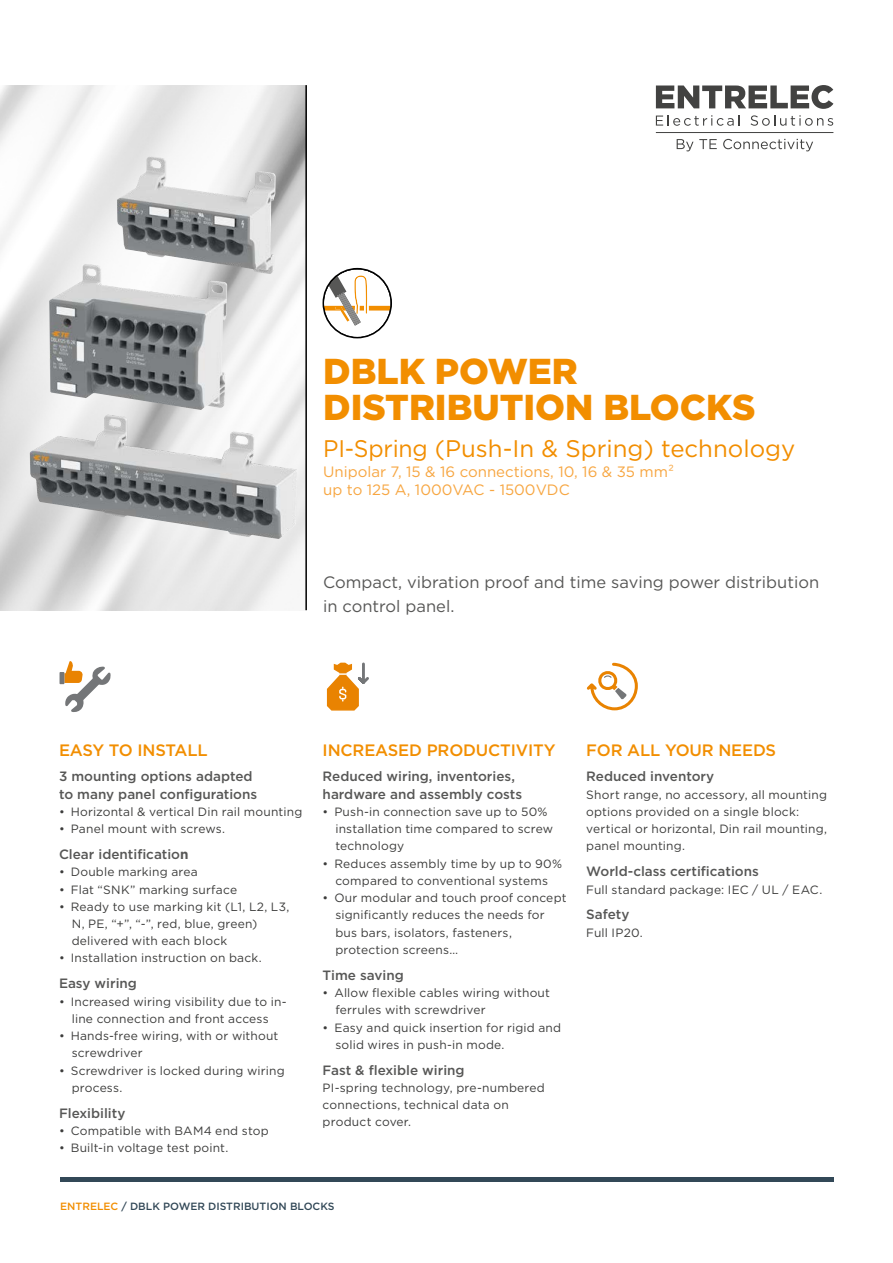
<style>
.page{position:relative;width:893px;height:1263px;background:#fff}
.page>*{position:absolute;margin:0;border:0;box-sizing:border-box;transform-origin:0 0}
.t1{font:900 36px/36px "Gotham";color:#f28e00}
.t2{font:24px "Gotham";color:#f28e00;scale:.96 1}
.t3{font:16.5px/24px "Gotham";color:#575756}
.t4{font:500 16.5px "Gotham";letter-spacing:-.01em;color:#f28e00}
.t5{font:15px/18px "Gotham";color:#f7a641}
.t6{font:500 13.5px/17.2px "Gotham";color:#575756}
.t7{font:12px/17.2px "Gotham";letter-spacing:.015em;color:#3c3c3b}
.t8{font:500 10.5px "Gotham";color:#324857}
.s1{font-weight:700}
.s2{color:#f28e00}
</style>
<div class="page">
<svg style="left:325px;top:269px;width:66px;height:69px"></svg>
<div style="left:322px;top:268px;width:70px;height:70px;border:2px solid #000;border-radius:50%"></div>
<svg style="left:587px;top:663px;width:51px;height:47px"></svg>
<svg style="left:656px;top:85px;width:177px;height:24px"></svg>
<svg style="left:656px;top:115px;width:83px;height:11px"></svg>
<svg style="left:750px;top:115px;width:83px;height:11px"></svg>
<svg style="left:677px;top:139px;width:16px;height:12px"></svg>
<svg style="left:699px;top:139px;width:18px;height:10px"></svg>
<svg style="left:723px;top:139px;width:90px;height:12px"></svg>
<hr style="left:656px;top:132px;width:177px;height:1px;background:#424241">
<div style="left:60px;top:1177px;width:773px;height:5px;background:#324857"></div>
<svg style="left:64px;top:661px;width:47px;height:51px"></svg>
<hr style="left:60px;top:672px;width:4px;height:12px;background:#747678">
<svg style="left:327px;top:662px;width:42px;height:48px"></svg>
<hr style="left:305px;top:85px;width:2px;height:525px;background:#000">
<img style="left:117px;top:156px;width:159px;height:118px">
<img style="left:49px;top:264px;width:178px;height:146px">
<img style="left:30px;top:415px;width:267px;height:124px">
<h1 class="t1" style="left:323px;top:353px;width:434px">DBLK POWER<br>DISTRIBUTION BLOCKS</h1>
<h2 class="t2" style="left:323px;top:433px;width:493px">PI-Spring (Push-In &amp; Spring) technology</h2>
<p class="t5" style="left:323px;top:463px;width:352px">Unipolar 7, 15 &amp; 16 connections, 10, 16 &amp; 35 mm² up to 125 A, 1000VAC - 1500VDC</p>
<h3 class="t3" style="left:323px;top:569px;width:498px">Compact, vibration proof and time saving power distribution in control panel.</h3>
<h3 class="t4" style="left:59px;top:739px;width:150px">EASY TO INSTALL</h3>
<p class="t6" style="left:59px;top:768px;width:200px">3 mounting options adapted to many panel configurations</p>
<p class="t7" style="left:59px;top:803px;width:245px">• Horizontal &amp; vertical Din rail mounting</p>
<p class="t7" style="left:59px;top:820px;width:168px">• Panel mount with screws.</p>
<p class="t6" style="left:59px;top:845px;width:131px">Clear identificatio<span class="s1">n</span></p>
<p class="t7" style="left:59px;top:863px;width:140px">• Double marking area</p>
<p class="t7" style="left:59px;top:880px;width:180px">• Flat “SNK” marking surface</p>
<p class="t7" style="left:72px;top:898px;width:219px;text-indent:-13px">• Ready to use marking kit (L1, L2, L3,<br>N, PE, “+”, “-”, red, blue, green) delivered with each block</p>
<p class="t7" style="left:59px;top:949px;width:204px">• Installation instruction on back.</p>
<p class="t6" style="left:59px;top:975px;width:79px">Easy wiring</p>
<p class="t7" style="left:59px;top:992px;width:229px;text-align:center">• Increased wiring visibility due to in&shy;line connection and front access</p>
<p class="t7" style="left:72px;top:1027px;width:208px;text-indent:-13px">• Hands-free wiring, with or without screwdriver</p>
<p class="t7" style="left:72px;top:1061px;width:215px;text-indent:-13px">• Screwdriver is locked during wiring process.</p>
<p class="t6" style="left:59px;top:1104px;width:68px">Flexibility</p>
<p class="t7" style="left:59px;top:1122px;width:211px">• Compatible with BAM4 end stop</p>
<p class="t7" style="left:59px;top:1139px;width:171px">• Built-in voltage test point.</p>
<h3 class="t4" style="left:323px;top:739px;width:234px">INCREASED PRODUCTIVITY</h3>
<p class="t6" style="left:323px;top:768px;width:201px">Reduced wiring, inventories, hardware and assembly costs</p>
<p class="t7" style="left:335px;top:803px;width:219px;text-indent:-13px">• Push-in connection save up to 50% installation time compared to screw technology</p>
<p class="t7" style="left:323px;top:854px;width:241px;text-align:center">• Reduces assembly time by up to 90% compared to conventional systems</p>
<p class="t7" style="left:335px;top:889px;width:233px;text-indent:-13px">• Our modular and touch proof concept significantly reduces the needs for bus bars, isolators, fasteners, protection screens…</p>
<p class="t6" style="left:323px;top:966px;width:83px">Time saving</p>
<p class="t7" style="left:335px;top:984px;width:216px;text-indent:-13px">• Allow flexible cables wiring without ferrules with screwdriver</p>
<p class="t7" style="left:335px;top:1018px;width:227px;text-indent:-13px">• Easy and quick insertion for rigid and solid wires in push-in mode.</p>
<p class="t6" style="left:323px;top:1061px;width:143px">Fast &amp; flexible wiring</p>
<p class="t7" style="left:323px;top:1079px;width:224px">PI-spring technology, pre-numbered connections, technical data on product cover.</p>
<h3 class="t4" style="left:586px;top:739px;width:191px">FOR ALL YOUR NEEDS</h3>
<p class="t6" style="left:586px;top:768px;width:129px">Reduced inventory</p>
<p class="t7" style="left:586px;top:786px;width:242px">Short range, no accessory, all mounting options provided on a single block: vertical or horizontal, Din rail mounting, panel mounting.</p>
<p class="t6" style="left:586px;top:863px;width:174px">World-class certifications</p>
<p class="t7" style="left:586px;top:880px;width:238px">Full standard package: IEC / UL / EAC.</p>
<p class="t6" style="left:586px;top:906px;width:45px">Safety</p>
<p class="t7" style="left:586px;top:923px;width:58px">Full IP20.</p>
<p class="t8" style="left:60px;top:1199px;width:276px"><span class="s2">ENTRELEC</span> / DBLK POWER DISTRIBUTION BLOCKS</p>
</div>
